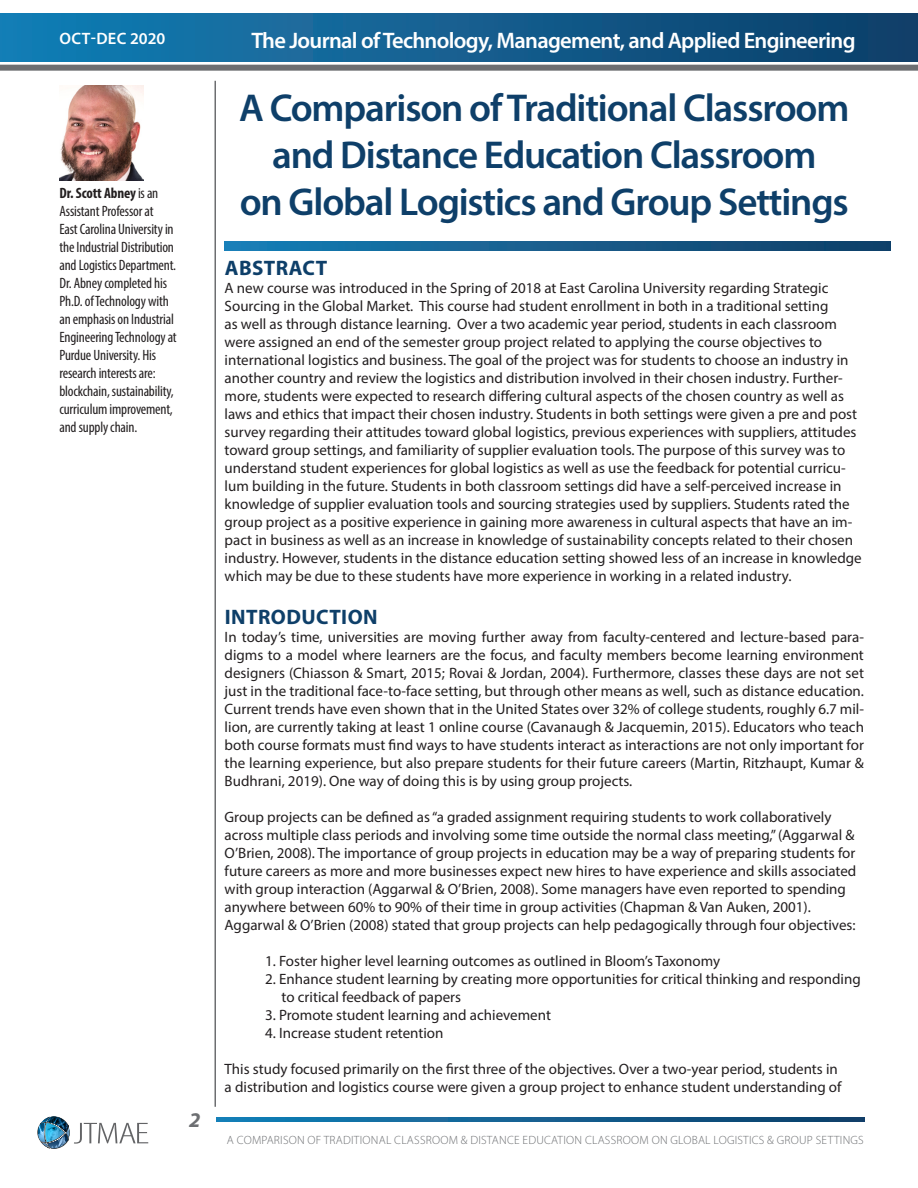
<style>
.page{position:relative;width:918px;height:1188px;background:#fff}
.page>*{position:absolute;margin:0;border:0;box-sizing:border-box;transform-origin:0 0}
.t1{font:600 39px/46.8px "Myriad Pro";letter-spacing:-.03em;color:#0e3f69;text-align:center}
.t2{font:600 22.5px "Myriad Pro";letter-spacing:-.03em;color:#fff}
.t3{font:700 21px "Myriad Pro";letter-spacing:.02em;color:#0e3f69}
.t4{font:italic 700 21px "Myriad Pro";color:#6d6f72}
.t5{font:600 16.5px "Myriad Pro";letter-spacing:.02em;color:#fff}
.t6{font:15px/18px "Myriad Pro";color:#231f20}
.t7{font:condensed 15px/18px "Myriad Pro";letter-spacing:-.01em;color:#231f20}
.t8{font:700 condensed 15px "Myriad Pro";letter-spacing:-.01em;color:#231f20}
.t9{font:300 12px "Myriad Pro";letter-spacing:.02em;color:#6d6f72}
.s1{font-weight:400}
</style>
<div class="page">
<div style="left:0;top:65px;width:918px;height:6px;background:#6d6e71"></div>
<svg style="left:216px;top:1117px;width:649px;height:5px;background:#115f90"></svg>
<div style="left:0;top:14px;width:917px;height:48px;background:linear-gradient(to right,#157fb6,#0e3e69)"></div>
<hr style="left:917px;top:14px;width:1px;height:48px;background:#113f69">
<hr style="left:214px;top:81px;width:2px;height:1026px;background:#6d6e71">
<svg style="left:38px;top:1117px;width:110px;height:31px"></svg>
<svg style="left:225px;top:242px;width:666px;height:9px;background:#155e8d"></svg>
<img style="left:59px;top:85px;width:84px;height:95px">
<p class="t5" style="left:60px;top:28px;width:107px">OCT-DEC 2020</p>
<p class="t2" style="left:251px;top:27px;width:606px">The Journal of Technology, Management, and Applied Engineering</p>
<p class="t1" style="left:239px;top:84px;width:612px">A Comparison of Traditional Classroom and Distance Education Classroom</p>
<p class="t1" style="left:240px;top:177px;width:611px">on Global Logistics and Group Settings</p>
<p class="t3" style="left:225px;top:254px;width:104px">ABSTRACT</p>
<p class="t6" style="left:225px;top:279px;width:639px">A new course was introduced in the Spring of 2018 at East Carolina University regarding Strategic Sourcing in the Global Market. This course had student enrollment in both in a traditional setting<br>as well as through distance learning. Over a two academic year period, students in each classroom were assigned an end of the semester group project related to applying the course objectives to international logistics and business. The goal of the project was for students to choose an industry in another country and review the logistics and distribution involved in their chosen industry. Further&shy;more, students were expected to research differing cultural aspects of the chosen country as well as laws and ethics that impact their chosen industry. Students in both settings were given a pre and post survey regarding their attitudes toward global logistics, previous experiences with suppliers, attitudes toward group settings, and familiarity of supplier evaluation tools. The purpose of this survey was to understand student experiences for global logistics as well as use the feedback for potential curricu&shy;lum building in the future. Students in both classroom settings did have a self-perceived increase in knowledge of supplier evaluation tools and sourcing strategies used by suppliers. Students rated the group project as a positive experience in gaining more awareness in cultural aspects that have an im&shy;pact in business as well as an increase in knowledge of sustainability concepts related to their chosen industry. However, students in the distance education setting showed less of an increase in knowledge which may be due to these students have more experience in working in a related industry.</p>
<p class="t3" style="left:225px;top:603px;width:154px">INTRODUCTION</p>
<p class="t6" style="left:225px;top:628px;width:641px;text-align:justify">In today’s time, universities are moving further away from faculty-centered and lecture-based para&shy;digms to a model where learners are the focus, and faculty members become learning environment designers (Chiasson &amp; Smart, 2015; Rovai &amp; Jordan, 2004). Furthermore, classes these days are not set just in the traditional face-to-face setting, but through other means as well, such as distance education.<br>Current trends have even shown that in the United States over 32% of college students, roughly 6.7 mil&shy;lion, are currently taking at least 1 online course (Cavanaugh &amp; Jacquemin, 2015). Educators who teach both course formats must find ways to have students interact as interactions are not only important for the learning experience, but also prepare students for their future careers (Martin, Ritzhaupt, Kumar &amp; Budhrani, 2019). One way of doing this is by using group projects.</p>
<p class="t6" style="left:225px;top:808px;width:633px">Group projects can be defined as “a graded assignment requiring students to work collaboratively across multiple class periods and involving some time outside the normal class meeting,” (Aggarwal &amp; O’Brien, 2008). The importance of group projects in education may be a way of preparing students for future careers as more and more businesses expect new hires to have experience and skills associated with group interaction (Aggarwal &amp; O’Brien, 2008). Some managers have even reported to spending anywhere between 60% to 90% of their time in group activities (Chapman &amp; Van Auken, 2001).</p>
<p class="t6" style="left:225px;top:916px;width:632px">Aggarwal &amp; O’Brien (2008) stated that group projects can help pedagogically through four objectives:</p>
<p class="t6" style="left:265px;top:952px;width:456px">1. Foster higher level learning outcomes as outlined in Bloom’s Taxonomy</p>
<p class="t6" style="left:282px;top:970px;width:581px;text-indent:-16px">2. Enhance student learning by creating more opportunities for critical thinking and responding to critical feedback of papers</p>
<p class="t6" style="left:265px;top:1006px;width:287px">3. Promote student learning and achievement</p>
<p class="t6" style="left:265px;top:1024px;width:180px">4. Increase student retention</p>
<p class="t6" style="left:225px;top:1060px;width:618px">This study focused primarily on the first three of the objectives. Over a two-year period, students in a distribution and logistics course were given a group project to enhance student understanding of</p>
<p class="t8" style="left:59px;top:184px;width:100px">Dr. Scott Abney <span class="s1">is an</span></p>
<p class="t7" style="left:59px;top:202px;width:96px">Assistant Professor at</p>
<p class="t7" style="left:59px;top:220px;width:116px">East Carolina University in</p>
<p class="t7" style="left:59px;top:238px;width:116px">the Industrial Distribution</p>
<p class="t7" style="left:59px;top:256px;width:118px">and Logistics Department.</p>
<p class="t7" style="left:59px;top:274px;width:109px">Dr. Abney completed his</p>
<p class="t7" style="left:59px;top:292px;width:111px">Ph.D. of Technology with</p>
<p class="t7" style="left:59px;top:310px;width:116px">an emphasis on Industrial</p>
<p class="t7" style="left:59px;top:328px;width:119px">Engineering Technology at<br>Purdue University. His</p>
<p class="t7" style="left:59px;top:364px;width:98px">research interests are:</p>
<p class="t7" style="left:59px;top:382px;width:116px">blockchain, sustainability, curriculum improvement,</p>
<p class="t7" style="left:59px;top:418px;width:79px">and supply chain.</p>
<p class="t4" style="left:189px;top:1106px;width:13px">2</p>
<p class="t9" style="left:227px;top:1134px;width:638px">A COMPARISON OF TRADITIONAL CLASSROOM &amp; DISTANCE EDUCATION CLASSROOM ON GLOBAL LOGISTICS &amp; GROUP SETTINGS</p>
</div>
